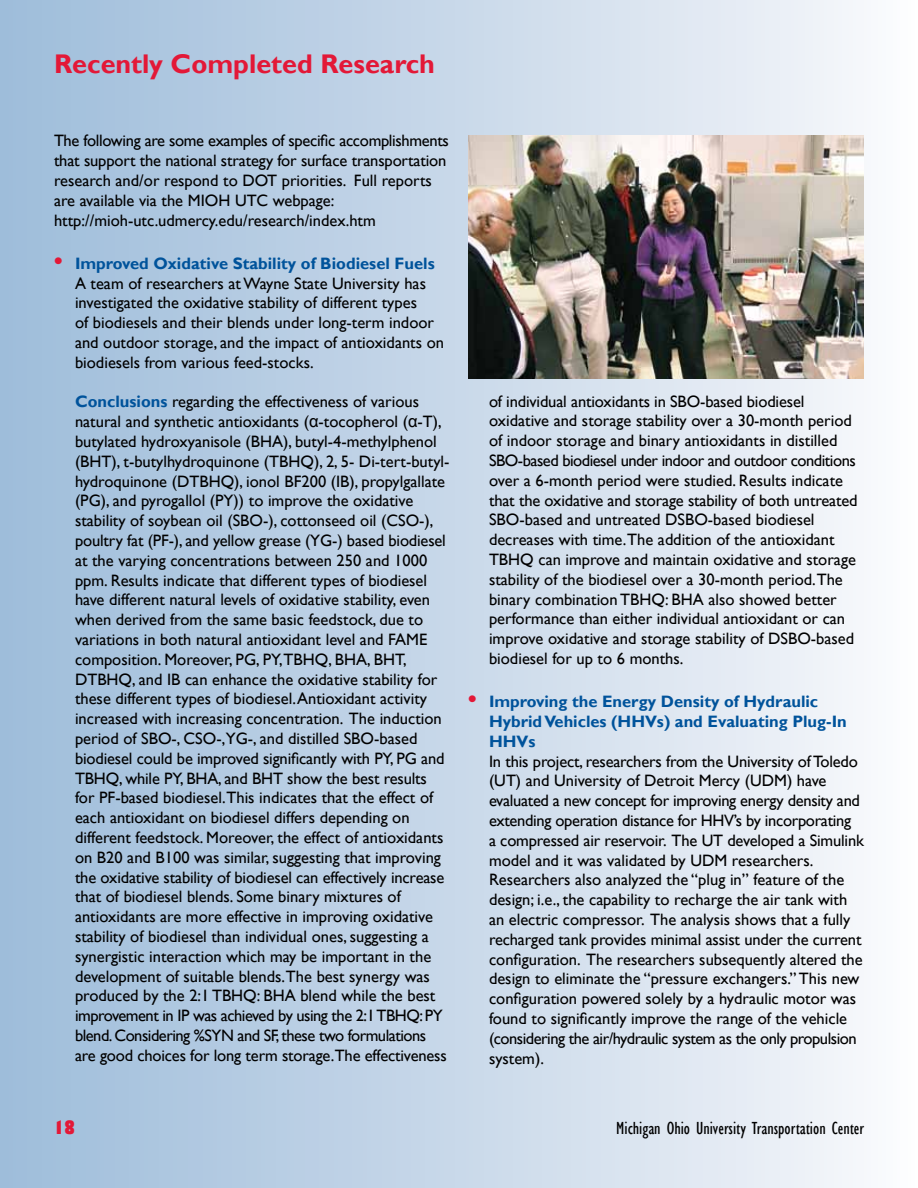
<style>
.page{position:relative;width:918px;height:1188px;background:#fff}
.page>*{position:absolute;margin:0;border:0;box-sizing:border-box;transform-origin:0 0}
.t1{font:700 27px "Gill Sans";color:#e31837}
.t2{font:condensed 18px "Gill Sans";color:#000}
.t3{font:800 condensed 18px "Gill Sans";color:#e31837}
.t4{font:16.5px/19.8px "Gill Sans";color:#000}
.t5{font:700 16.5px/19.8px "Gill Sans";color:#00539b}
.s1{font-weight:700;font-size:24px;color:#e31837}
.s2{font-weight:700;color:#00539b}
.s3{font-family:"Arial"}
.s4{font-size:24px;color:#e31837}
</style>
<div class="page">
<div style="left:0;top:0;width:918px;height:1188px;background:linear-gradient(to right,#9cbbd9,#f9f9fc)"></div>
<img style="left:468px;top:135px;width:396px;height:244px">
<h1 class="t1" style="left:54px;top:47px;width:382px">Recently Completed Research</h1>
<p class="t4" style="left:54px;top:131px;width:396px">The following are some examples of specific accomplishments that support the national strategy for surface transportation research and/or respond to DOT priorities. Full reports are available via the MIOH UTC webpage: http://mioh-utc.udmercy.edu/research/index.htm</p>
<p class="t4" style="left:75px;top:254px;width:371px;text-indent:-21px"><span class="s1">•</span> <span class="s2">Improved Oxidative Stability of Biodiesel Fuels </span>A team of researchers at Wayne State University has investigated the oxidative stability of different types<br>of biodiesels and their blends under long-term indoor and outdoor storage, and the impact of antioxidants on biodiesels from various feed-stocks.</p>
<p class="t4" style="left:75px;top:392px;width:376px"><span class="s2">Conclusions</span> regarding the effectiveness of various natural and synthetic antioxidants (<span class="s3">α</span>-tocopherol (<span class="s3">α</span>-T), butylated hydroxyanisole (BHA), butyl-4-methylphenol (BHT), t-butylhydroquinone (TBHQ), 2, 5- Di-tert-butyl&shy;hydroquinone (DTBHQ), ionol BF200 (IB), propylgallate (PG), and pyrogallol (PY)) to improve the oxidative stability of soybean oil (SBO-), cottonseed oil (CSO-), poultry fat (PF-), and yellow grease (YG-) based biodiesel at the varying concentrations between 250 and 1000 ppm. Results indicate that different types of biodiesel have different natural levels of oxidative stability, even when derived from the same basic feedstock, due to variations in both natural antioxidant level and FAME composition. Moreover, PG, PY,TBHQ, BHA, BHT, DTBHQ, and IB can enhance the oxidative stability for these different types of biodiesel. Antioxidant activity increased with increasing concentration. The induction period of SBO-, CSO-,YG-, and distilled SBO-based biodiesel could be improved significantly with PY, PG and TBHQ, while PY, BHA, and BHT show the best results for PF-based biodiesel.This indicates that the effect of each antioxidant on biodiesel differs depending on different feedstock. Moreover, the effect of antioxidants on B20 and B100 was similar, suggesting that improving the oxidative stability of biodiesel can effectively increase that of biodiesel blends. Some binary mixtures of antioxidants are more effective in improving oxidative stability of biodiesel than individual ones, suggesting a synergistic interaction which may be important in the development of suitable blends.The best synergy was produced by the 2:1 TBHQ: BHA blend while the best improvement in IP was achieved by using the 2:1 TBHQ: PY blend. Considering %SYN and SF, these two formulations are good choices for long term storage.The effectiveness</p>
<p class="t4" style="left:489px;top:391px;width:370px">of individual antioxidants in SBO-based biodiesel oxidative and storage stability over a 30-month period of indoor storage and binary antioxidants in distilled SBO-based biodiesel under indoor and outdoor conditions over a 6-month period were studied. Results indicate that the oxidative and storage stability of both untreated SBO-based and untreated DSBO-based biodiesel decreases with time.The addition of the antioxidant TBHQ can improve and maintain oxidative and storage stability of the biodiesel over a 30-month period.The binary combination TBHQ: BHA also showed better performance than either individual antioxidant or can improve oxidative and storage stability of DSBO-based biodiesel for up to 6 months.</p>
<p class="t5" style="left:489px;top:692px;width:359px;text-indent:-21px"><span class="s4">•</span> Improving the Energy Density of Hydraulic<br>Hybrid Vehicles (HHVs) and Evaluating Plug-In<br>HHVs</p>
<p class="t4" style="left:489px;top:751px;width:377px">In this project, researchers from the University of Toledo (UT) and University of Detroit Mercy (UDM) have evaluated a new concept for improving energy density and extending operation distance for HHV’s by incorporating<br>a compressed air reservoir. The UT developed a Simulink model and it was validated by UDM researchers.<br>Researchers also analyzed the “plug in” feature of the design; i.e., the capability to recharge the air tank with an electric compressor. The analysis shows that a fully recharged tank provides minimal assist under the current configuration. The researchers subsequently altered the design to eliminate the “pressure exchangers.” This new configuration powered solely by a hydraulic motor was found to significantly improve the range of the vehicle (considering the air/hydraulic system as the only propulsion system).</p>
<p class="t3" style="left:54px;top:1116px;width:22px">18</p>
<p class="t2" style="left:616px;top:1117px;width:249px">Michigan Ohio University Transportation Center</p>
</div>
